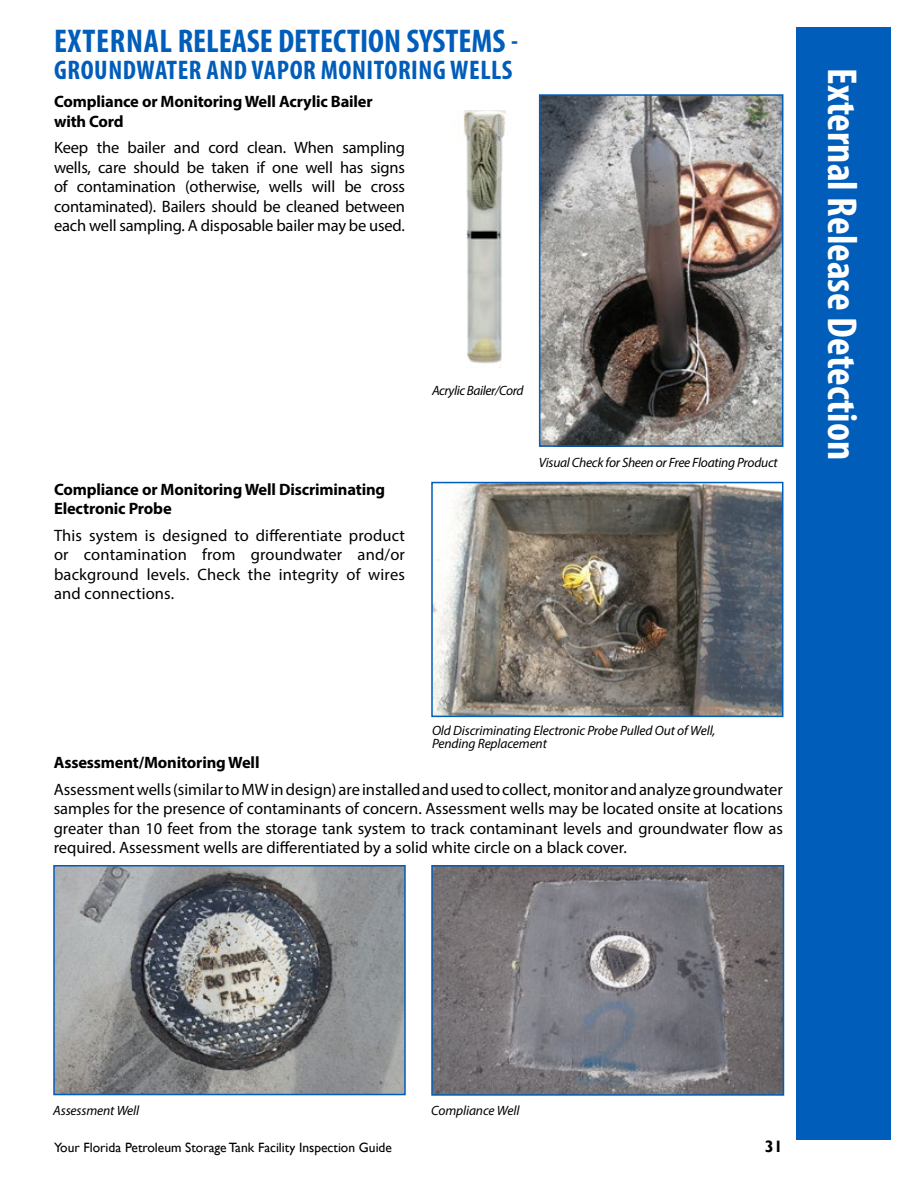
<style>
.page{position:relative;width:918px;height:1188px;background:#fff}
.page>*{position:absolute;margin:0;border:0;box-sizing:border-box;transform-origin:0 0}
.t1{font:700 condensed 42px "Myriad Pro";color:#fff}
.t2{font:700 condensed 33px "Myriad Pro";color:#005db9}
.t3{font:700 condensed 27px "Myriad Pro";letter-spacing:.02em;color:#005db9}
.t4{font:16.5px/19.5px "Myriad Pro";color:#000;text-align:justify}
.t5{font:700 16.5px/19.5px "Myriad Pro";letter-spacing:-.01em;color:#000}
.t6{font:700 16.5px "Gill Sans";color:#000}
.t7{font:italic 13.5px/13.5px "Myriad Pro";letter-spacing:-.01em;color:#000}
.t8{font:13.5px "Gill Sans";color:#000}
.t9{font:italic 13.5px "Myriad Pro";letter-spacing:-.03em;color:#000}
.s1{font-size:27px}
</style>
<div class="page">
<div style="left:796px;top:27px;width:95px;height:1112px;background:#005db9"></div>
<img style="left:463px;top:110px;width:76px;height:258px">
<img style="left:542px;top:97px;width:238px;height:347px">
<div style="left:539px;top:94px;width:244px;height:353px;border:2px solid #005db9"></div>
<img style="left:434px;top:485px;width:346px;height:229px">
<div style="left:431px;top:482px;width:352px;height:235px;border:2px solid #005db9"></div>
<img style="left:434px;top:868px;width:347px;height:225px">
<div style="left:431px;top:865px;width:353px;height:231px;border:2px solid #005db9"></div>
<img style="left:56px;top:868px;width:347px;height:224px">
<div style="left:53px;top:865px;width:353px;height:230px;border:2px solid #005db9"></div>
<p class="t2" style="left:54px;top:20px;width:465px">EXTERNAL RELEASE DETECTION SYSTEMS <span class="s1">-</span></p>
<p class="t3" style="left:54px;top:53px;width:460px">GROUNDWATER AND VAPOR MONITORING WELLS</p>
<p class="t5" style="left:54px;top:92px;width:320px">Compliance or Monitoring Well Acrylic Bailer with Cord</p>
<p class="t4" style="left:54px;top:138px;width:353px">Keep the bailer and cord clean. When sampling wells, care should be taken if one well has signs of contamination (otherwise, wells will be cross contaminated). Bailers should be cleaned between each well sampling. A disposable bailer may be used.</p>
<p class="t5" style="left:54px;top:479px;width:333px">Compliance or Monitoring Well Discriminating<br>Electronic Probe</p>
<p class="t4" style="left:54px;top:525px;width:353px">This system is designed to differentiate product or contamination from groundwater and/or background levels. Check the integrity of wires and connections.</p>
<p class="t9" style="left:432px;top:382px;width:93px">Acrylic Bailer/Cord</p>
<p class="t7" style="left:539px;top:455px;width:240px">Visual Check for Sheen or Free Floating Product</p>
<p class="t1" style="left:868px;top:68px;width:393px;rotate:90deg">External Release Detection</p>
<p class="t7" style="left:432px;top:723px;width:285px">Old Discriminating Electronic Probe Pulled Out of Well,<br>Pending Replacement</p>
<p class="t5" style="left:54px;top:753px;width:207px">Assessment/Monitoring Well</p>
<p class="t4" style="left:54px;top:779px;width:731px">Assessment wells (similar to MW in design) are installed and used to collect, monitor and analyze groundwater samples for the presence of contaminants of concern. Assessment wells may be located onsite at locations greater than 10 feet from the storage tank system to track contaminant levels and groundwater flow as required. Assessment wells are differentiated by a solid white circle on a black cover.</p>
<p class="t7" style="left:53px;top:1103px;width:88px">Assessment Well</p>
<p class="t7" style="left:431px;top:1103px;width:90px">Compliance Well</p>
<p class="t8" style="left:54px;top:1140px;width:339px">Your Florida Petroleum Storage Tank Facility Inspection Guide</p>
<p class="t6" style="left:765px;top:1137px;width:20px">31</p>
</div>
